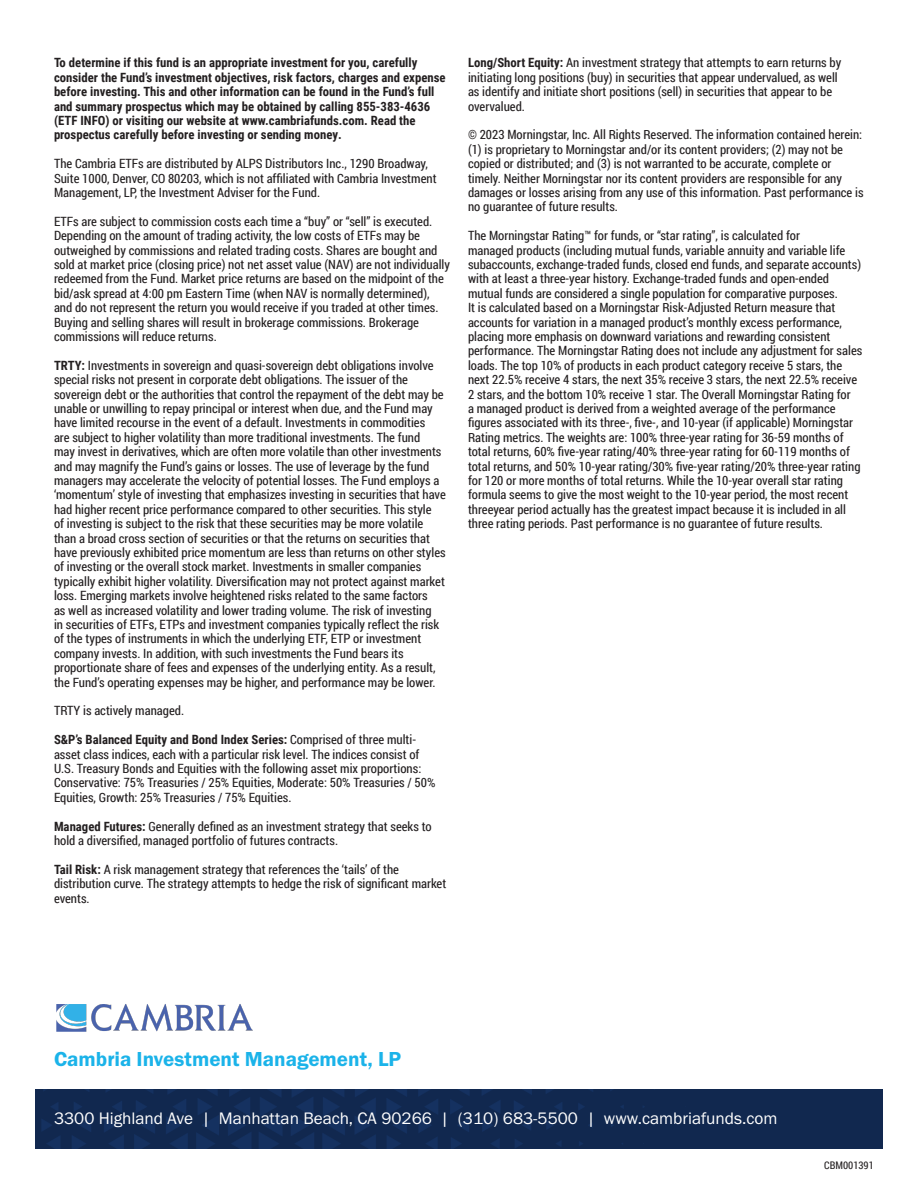
<style>
.page{position:relative;width:918px;height:1188px;background:#fff}
.page>*{position:absolute;margin:0;border:0;box-sizing:border-box;transform-origin:0 0}
.t1{font:21px "Franklin Gothic URW Dem";color:#1bb3e9}
.t2{font:17.25px "Franklin Gothic URW Boo";color:#fff}
.t3{font:12.75px/14.4px "Roboto Condensed";color:#231f20}
.t4{font:700 12.75px/14.4px "Roboto Condensed";color:#231f20}
.t5{font:10.5px "Roboto Condensed";color:#231f20}
.s1{font-weight:700}
</style>
<div class="page">
<img style="left:35px;top:1089px;width:847px;height:60px">
<img style="left:56px;top:1004px;width:197px;height:28px">
<p class="t4" style="left:54px;top:55px;width:393px">To determine if this fund is an appropriate investment for you, carefully consider the Fund’s investment objectives, risk factors, charges and expense before investing. This and other information can be found in the Fund’s full and summary prospectus which may be obtained by calling 855-383-4636 (ETF INFO) or visiting our website at www.cambriafunds.com. Read the prospectus carefully before investing or sending money.</p>
<p class="t3" style="left:54px;top:156px;width:384px">The Cambria ETFs are distributed by ALPS Distributors Inc., 1290 Broadway,<br>Suite 1000, Denver, CO 80203, which is not affiliated with Cambria Investment<br>Management, LP, the Investment Adviser for the Fund.</p>
<p class="t3" style="left:54px;top:214px;width:398px">ETFs are subject to commission costs each time a “buy” or “sell” is executed.<br>Depending on the amount of trading activity, the low costs of ETFs may be outweighed by commissions and related trading costs. Shares are bought and sold at market price (closing price) not net asset value (NAV) are not individually redeemed from the Fund. Market price returns are based on the midpoint of the bid/ask spread at 4:00 pm Eastern Time (when NAV is normally determined), and do not represent the return you would receive if you traded at other times.<br>Buying and selling shares will result in brokerage commissions. Brokerage commissions will reduce returns.</p>
<p class="t3" style="left:54px;top:358px;width:393px"><span class="s1">TRTY:</span> Investments in sovereign and quasi-sovereign debt obligations involve special risks not present in corporate debt obligations. The issuer of the sovereign debt or the authorities that control the repayment of the debt may be unable or unwilling to repay principal or interest when due, and the Fund may have limited recourse in the event of a default. Investments in commodities<br>are subject to higher volatility than more traditional investments. The fund<br>may invest in derivatives, which are often more volatile than other investments and may magnify the Fund’s gains or losses. The use of leverage by the fund managers may accelerate the velocity of potential losses. The Fund employs a ‘momentum’ style of investing that emphasizes investing in securities that have had higher recent price performance compared to other securities. This style<br>of investing is subject to the risk that these securities may be more volatile than a broad cross section of securities or that the returns on securities that have previously exhibited price momentum are less than returns on other styles of investing or the overall stock market. Investments in smaller companies typically exhibit higher volatility. Diversification may not protect against market loss. Emerging markets involve heightened risks related to the same factors<br>as well as increased volatility and lower trading volume. The risk of investing<br>in securities of ETFs, ETPs and investment companies typically reflect the risk of the types of instruments in which the underlying ETF, ETP or investment company invests. In addition, with such investments the Fund bears its proportionate share of fees and expenses of the underlying entity. As a result, the Fund’s operating expenses may be higher, and performance may be lower.</p>
<p class="t3" style="left:54px;top:703px;width:132px">TRTY is actively managed.</p>
<p class="t3" style="left:54px;top:732px;width:383px"><span class="s1">S&amp;P’s Balanced Equity and Bond Index Series:</span> Comprised of three multi&shy;asset class indices, each with a particular risk level. The indices consist of U.S. Treasury Bonds and Equities with the following asset mix proportions:<br>Conservative: 75% Treasuries / 25% Equities, Moderate: 50% Treasuries / 50% Equities, Growth: 25% Treasuries / 75% Equities.</p>
<p class="t3" style="left:54px;top:818px;width:379px"><span class="s1">Managed Futures:</span> Generally defined as an investment strategy that seeks to hold a diversified, managed portfolio of futures contracts.</p>
<p class="t3" style="left:54px;top:862px;width:394px"><span class="s1">Tail Risk:</span> A risk management strategy that references the ‘tails’ of the distribution curve. The strategy attempts to hedge the risk of significant market events.</p>
<p class="t3" style="left:468px;top:55px;width:375px"><span class="s1">Long/Short Equity:</span> An investment strategy that attempts to earn returns by initiating long positions (buy) in securities that appear undervalued, as well as identify and initiate short positions (sell) in securities that appear to be overvalued.</p>
<p class="t3" style="left:468px;top:127px;width:397px">© 2023 Morningstar, Inc. All Rights Reserved. The information contained herein: (1) is proprietary to Morningstar and/or its content providers; (2) may not be copied or distributed; and (3) is not warranted to be accurate, complete or timely. Neither Morningstar nor its content providers are responsible for any damages or losses arising from any use of this information. Past performance is no guarantee of future results.</p>
<p class="t3" style="left:468px;top:228px;width:396px">The Morningstar Rating™ for funds, or “star rating”, is calculated for<br>managed products (including mutual funds, variable annuity and variable life subaccounts, exchange-traded funds, closed end funds, and separate accounts) with at least a three-year history. Exchange-traded funds and open-ended mutual funds are considered a single population for comparative purposes.<br>It is calculated based on a Morningstar Risk-Adjusted Return measure that accounts for variation in a managed product’s monthly excess performance, placing more emphasis on downward variations and rewarding consistent performance. The Morningstar Rating does not include any adjustment for sales loads. The top 10% of products in each product category receive 5 stars, the next 22.5% receive 4 stars, the next 35% receive 3 stars, the next 22.5% receive 2 stars, and the bottom 10% receive 1 star. The Overall Morningstar Rating for<br>a managed product is derived from a weighted average of the performance figures associated with its three-, five-, and 10-year (if applicable) Morningstar Rating metrics. The weights are: 100% three-year rating for 36-59 months of total returns, 60% five-year rating/40% three-year rating for 60-119 months of total returns, and 50% 10-year rating/30% five-year rating/20% three-year rating for 120 or more months of total returns. While the 10-year overall star rating formula seems to give the most weight to the 10-year period, the most recent threeyear period actually has the greatest impact because it is included in all three rating periods. Past performance is no guarantee of future results.</p>
<p class="t1" style="left:54px;top:1046px;width:349px">Cambria Investment Management, LP</p>
<p class="t2" style="left:54px;top:1108px;width:725px">3300 Highland Ave | Manhattan Beach, CA 90266 | (310) 683-5500 | www.cambriafunds.com</p>
<p class="t5" style="left:824px;top:1158px;width:51px">CBM001391</p>
</div>
